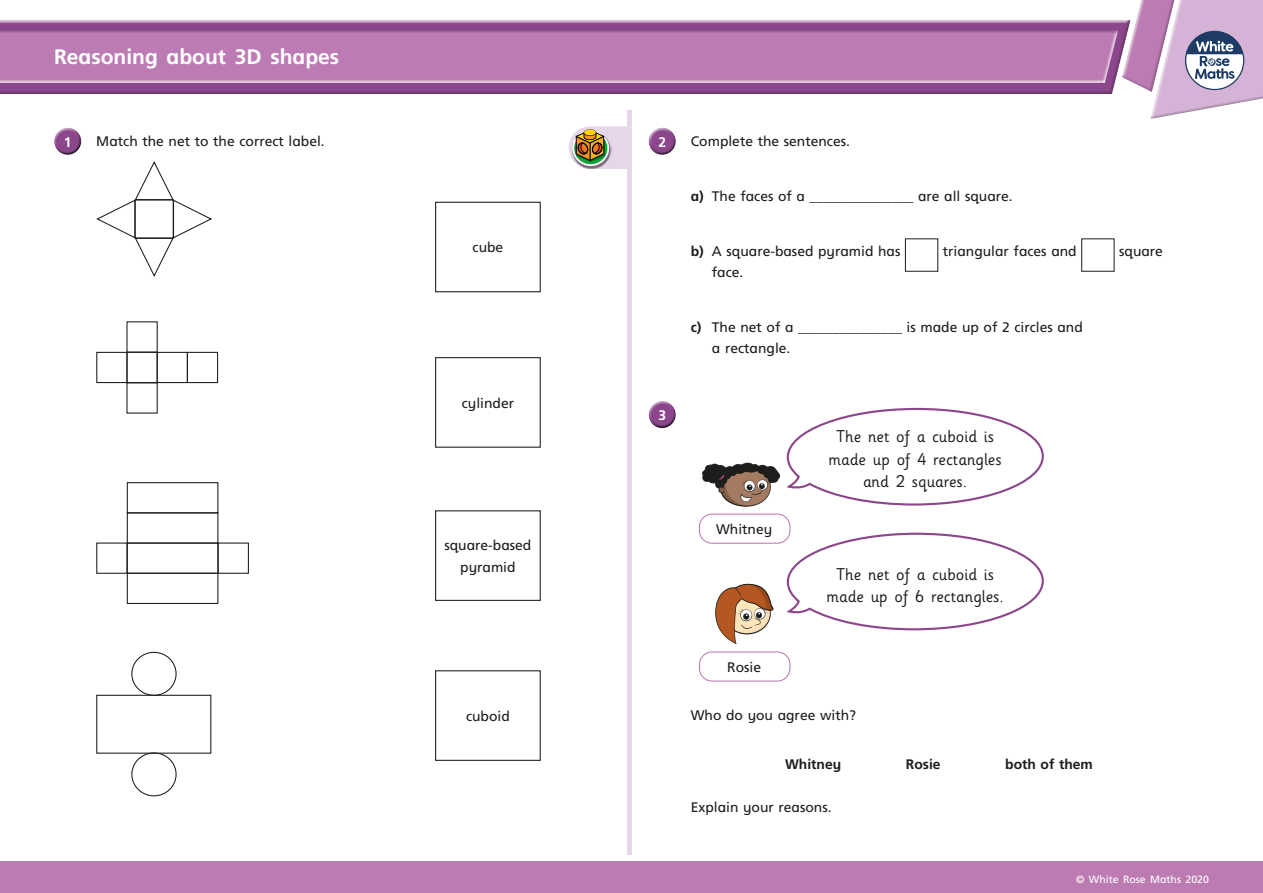
<style>
.page{position:relative;width:1263px;height:893px;background:#fff}
.page>*{position:absolute;margin:0;border:0;box-sizing:border-box;transform-origin:0 0}
.t1{font:700 21px "Frutiger Inf";color:#fff}
.t2{font:17.1px/22.4px "Sassoon Infant Std";color:#1d1d1b;text-align:center}
.t3{font:13.8px/21.3px "Frutiger Inf";color:#1d1d1b;text-align:center}
.t4{font:700 13.8px "Frutiger Inf";color:#1d1d1b}
.t5{font:700 13.8px "Frutiger Inf";color:#fff}
.t6{font:10.5px "Frutiger Inf";color:#fff}
.s1{font-weight:700}
</style>
<div class="page">
<hr style="left:627px;top:111px;width:4px;height:744px;background:#e7d5ea">
<div style="left:53px;top:126px;width:30px;height:23px;background:#fff;opacity:.75"></div>
<div style="left:53px;top:132px;width:30px;height:25px;background:#1d1d1b;opacity:.75"></div>
<div style="left:435px;top:202px;width:106px;height:90px;border:1px solid #1d1d1b"></div>
<svg style="left:96px;top:161px;width:116px;height:116px"></svg>
<div style="left:435px;top:357px;width:106px;height:91px;border:1px solid #1d1d1b"></div>
<div style="left:96px;top:352px;width:32px;height:31px;border:1px solid #1d1d1b"></div>
<div style="left:126px;top:352px;width:32px;height:31px;border:1px solid #1d1d1b"></div>
<div style="left:126px;top:382px;width:32px;height:32px;border:1px solid #1d1d1b"></div>
<div style="left:126px;top:321px;width:32px;height:32px;border:1px solid #1d1d1b"></div>
<div style="left:157px;top:352px;width:31px;height:31px;border:1px solid #1d1d1b"></div>
<div style="left:187px;top:352px;width:31px;height:31px;border:1px solid #1d1d1b"></div>
<div style="left:127px;top:482px;width:91px;height:31px;border:1px solid #1d1d1b"></div>
<div style="left:127px;top:512px;width:91px;height:32px;border:1px solid #1d1d1b"></div>
<div style="left:127px;top:542px;width:91px;height:32px;border:1px solid #1d1d1b"></div>
<div style="left:127px;top:573px;width:91px;height:31px;border:1px solid #1d1d1b"></div>
<div style="left:218px;top:542px;width:31px;height:32px;border:1px solid #1d1d1b"></div>
<div style="left:96px;top:542px;width:32px;height:32px;border:1px solid #1d1d1b"></div>
<div style="left:435px;top:510px;width:106px;height:91px;border:1px solid #1d1d1b"></div>
<div style="left:435px;top:670px;width:106px;height:91px;border:1px solid #1d1d1b"></div>
<div style="left:96px;top:695px;width:115px;height:59px;border:1px solid #1d1d1b"></div>
<div style="left:131px;top:652px;width:46px;height:44px;border:1px solid #1d1d1b;border-radius:50%"></div>
<div style="left:131px;top:752px;width:46px;height:44px;border:1px solid #1d1d1b;border-radius:50%"></div>
<div style="left:647px;top:126px;width:30px;height:23px;background:#fff;opacity:.75"></div>
<div style="left:647px;top:132px;width:30px;height:25px;background:#1d1d1b;opacity:.75"></div>
<div style="left:905px;top:238px;width:33px;height:34px;border:1px solid #1d1d1b"></div>
<div style="left:1081px;top:238px;width:33px;height:34px;border:1px solid #1d1d1b"></div>
<div style="left:647px;top:400px;width:30px;height:22px;background:#fff;opacity:.75"></div>
<div style="left:647px;top:405px;width:30px;height:26px;background:#1d1d1b;opacity:.75"></div>
<svg style="left:784px;top:407px;width:260px;height:125px"></svg>
<svg style="left:784px;top:532px;width:261px;height:330px"></svg>
<svg style="left:702px;top:462px;width:78px;height:45px"></svg>
<svg style="left:715px;top:583px;width:59px;height:61px"></svg>
<div style="left:699px;top:514px;width:91px;height:30px;border:1px solid #bc7cb3;border-radius:13px"></div>
<div style="left:699px;top:651px;width:91px;height:31px;border:1px solid #bc7cb3;border-radius:13px"></div>
<div style="left:0;top:20px;width:1131px;height:76px;background:#1d1d1b;opacity:.27"></div>
<div style="left:0;top:29px;width:1119px;height:55px;background:#1d1d1b;opacity:.27"></div>
<svg style="left:1122px;top:0;width:141px;height:119px"></svg>
<div style="left:0;top:862px;width:1263px;height:31px;background:#bc7cb3"></div>
<svg style="left:569px;top:126px;width:58px;height:43px;background:#bfb29d"></svg>
<div style="left:578px;top:143px;width:10px;height:11px;border:1px solid #020304;border-radius:50%"></div>
<h1 class="t1" style="left:54px;top:44px;width:287px">Reasoning about 3D shapes</h1>
<p class="t5" style="left:64px;top:134px;width:9px">1</p>
<p class="t3" style="left:96px;top:131px;width:230px">Match the net to the correct label.</p>
<p class="t3" style="left:473px;top:237px;width:32px">cube</p>
<p class="t3" style="left:462px;top:392px;width:54px">cylinder</p>
<p class="t3" style="left:444px;top:535px;width:88px">square-based pyramid</p>
<p class="t3" style="left:466px;top:705px;width:45px">cuboid</p>
<p class="t5" style="left:658px;top:134px;width:9px">2</p>
<p class="t3" style="left:691px;top:131px;width:161px">Complete the sentences.</p>
<p class="t3" style="left:691px;top:185px;width:323px"><span class="s1">a)</span> The faces of a _______________ are all square.</p>
<p class="t3" style="left:691px;top:240px;width:211px"><span class="s1">b)</span> A square-based pyramid has</p>
<p class="t3" style="left:943px;top:240px;width:135px">triangular faces and</p>
<p class="t3" style="left:1119px;top:240px;width:45px">square</p>
<p class="t3" style="left:712px;top:261px;width:33px">face.</p>
<p class="t5" style="left:658px;top:407px;width:9px">3</p>
<p class="t3" style="left:712px;top:316px;width:372px;text-align:left;text-indent:-21px"><span class="s1">c)</span> The net of a _______________ is made up of 2 circles and a rectangle.</p>
<p class="t3" style="left:716px;top:518px;width:58px">Whitney</p>
<p class="t2" style="left:829px;top:426px;width:175px">The net of a cuboid is made up of 4 rectangles and 2 squares.</p>
<p class="t2" style="left:826px;top:563px;width:179px">The net of a cuboid is made up of 6 rectangles.</p>
<p class="t3" style="left:727px;top:656px;width:35px">Rosie</p>
<p class="t3" style="left:691px;top:705px;width:167px">Who do you agree with?</p>
<p class="t4" style="left:785px;top:756px;width:58px">Whitney</p>
<p class="t4" style="left:906px;top:756px;width:36px">Rosie</p>
<p class="t4" style="left:1005px;top:756px;width:89px">both of them</p>
<p class="t3" style="left:691px;top:796px;width:142px">Explain your reasons.</p>
<p class="t6" style="left:1076px;top:873px;width:134px">© White Rose Maths 2020</p>
</div>
